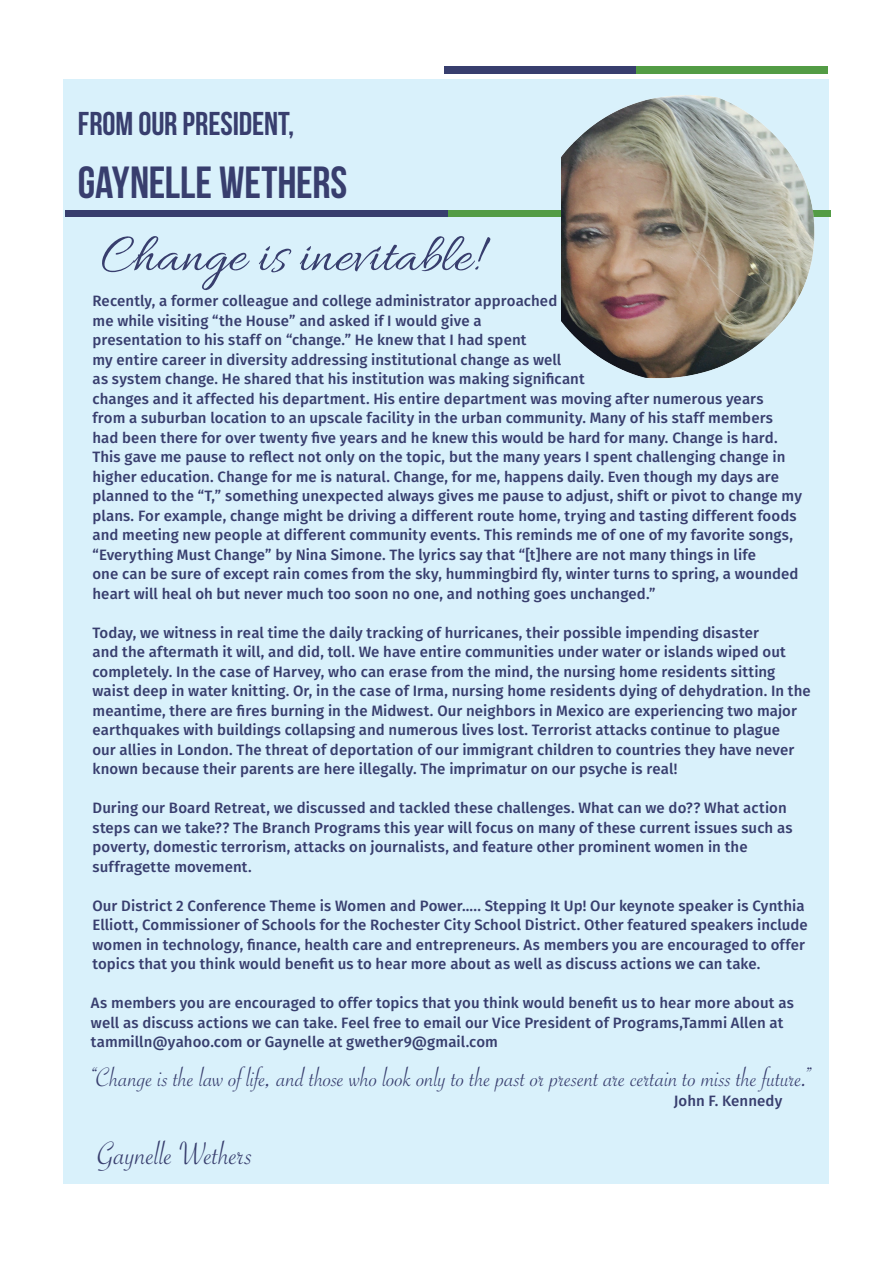
<style>
.page{position:relative;width:893px;height:1263px;background:#fff}
.page>*{position:absolute;margin:0;border:0;box-sizing:border-box;transform-origin:0 0}
.t1{font:55.5px "Allura";color:#383e6e}
.t2{font:45px "Bebas Neue";color:#383e6e}
.t3{font:34.5px "Savoye Let Plain";color:#383e6e}
.t4{font:33px "Bebas Neue";letter-spacing:-.005em;color:#383e6e}
.t5{font:28.5px "Savoye Let Plain";color:#383e6e}
.t6{font:500 15px/19.5px "Fira Sans";letter-spacing:.005em;color:#383e6e}
</style>
<div class="page">
<div style="left:64px;top:79px;width:765px;height:1104px;background:#d9f1fb"></div>
<div style="left:636px;top:66px;width:191px;height:8px;background:#539c45"></div>
<div style="left:445px;top:66px;width:191px;height:8px;background:#383e6e"></div>
<div style="left:448px;top:211px;width:383px;height:6px;background:#539c45"></div>
<div style="left:65px;top:211px;width:383px;height:6px;background:#383e6e"></div>
<img style="left:561px;top:95px;width:254px;height:284px">
<h3 class="t4" style="left:78px;top:106px;width:218px">FROM OUR PRESIDENT,</h3>
<h2 class="t2" style="left:78px;top:157px;width:271px">GAYNELLE WETHERS</h2>
<h1 class="t1" style="left:101px;top:224px;width:379px">Change is inevitable!</h1>
<p class="t6" style="left:92px;top:290px;width:711px">Recently, a former colleague and college administrator approached<br>me while visiting “the House” and asked if I would give a<br>presentation to his staff on “change.” He knew that I had spent<br>my entire career in diversity addressing institutional change as well<br>as system change. He shared that his institution was making significant<br>changes and it affected his department. His entire department was moving after numerous years<br>from a suburban location to an upscale facility in the urban community. Many of his staff members had been there for over twenty five years and he knew this would be hard for many. Change is hard.<br>This gave me pause to reflect not only on the topic, but the many years I spent challenging change in higher education. Change for me is natural. Change, for me, happens daily. Even though my days are planned to the “T,” something unexpected always gives me pause to adjust, shift or pivot to change my plans. For example, change might be driving a different route home, trying and tasting different foods and meeting new people at different community events. This reminds me of one of my favorite songs, “Everything Must Change” by Nina Simone. The lyrics say that “[t]here are not many things in life<br>one can be sure of except rain comes from the sky, hummingbird fly, winter turns to spring, a wounded heart will heal oh but never much too soon no one, and nothing goes unchanged.”</p>
<p class="t6" style="left:92px;top:622px;width:720px">Today, we witness in real time the daily tracking of hurricanes, their possible impending disaster<br>and the aftermath it will, and did, toll. We have entire communities under water or islands wiped out completely. In the case of Harvey, who can erase from the mind, the nursing home residents sitting waist deep in water knitting. Or, in the case of Irma, nursing home residents dying of dehydration. In the meantime, there are fires burning in the Midwest. Our neighbors in Mexico are experiencing two major earthquakes with buildings collapsing and numerous lives lost. Terrorist attacks continue to plague<br>our allies in London. The threat of deportation of our immigrant children to countries they have never known because their parents are here illegally. The imprimatur on our psyche is real!</p>
<p class="t6" style="left:92px;top:797px;width:702px">During our Board Retreat, we discussed and tackled these challenges. What can we do?? What action steps can we take?? The Branch Programs this year will focus on many of these current issues such as poverty, domestic terrorism, attacks on journalists, and feature other prominent women in the suffragette movement.</p>
<p class="t6" style="left:92px;top:895px;width:717px">Our District 2 Conference Theme is Women and Power….. Stepping It Up! Our keynote speaker is Cynthia Elliott, Commissioner of Schools for the Rochester City School District. Other featured speakers include women in technology, finance, health care and entrepreneurs. As members you are encouraged to offer topics that you think would benefit us to hear more about as well as discuss actions we can take.</p>
<p class="t6" style="left:91px;top:992px;width:704px">As members you are encouraged to offer topics that you think would benefit us to hear more about as well as discuss actions we can take. Feel free to email our Vice President of Programs,Tammi Allen at tammilln@yahoo.com or Gaynelle at gwether9@gmail.com</p>
<h3 class="t5" style="left:89px;top:1059px;width:725px">“Change is the law of life, and those who look only to the past or present are certain to miss the future.”</h3>
<p class="t6" style="left:674px;top:1090px;width:110px">John F. Kennedy</p>
<h3 class="t3" style="left:98px;top:1131px;width:157px">Gaynelle Wethers</h3>
</div>
